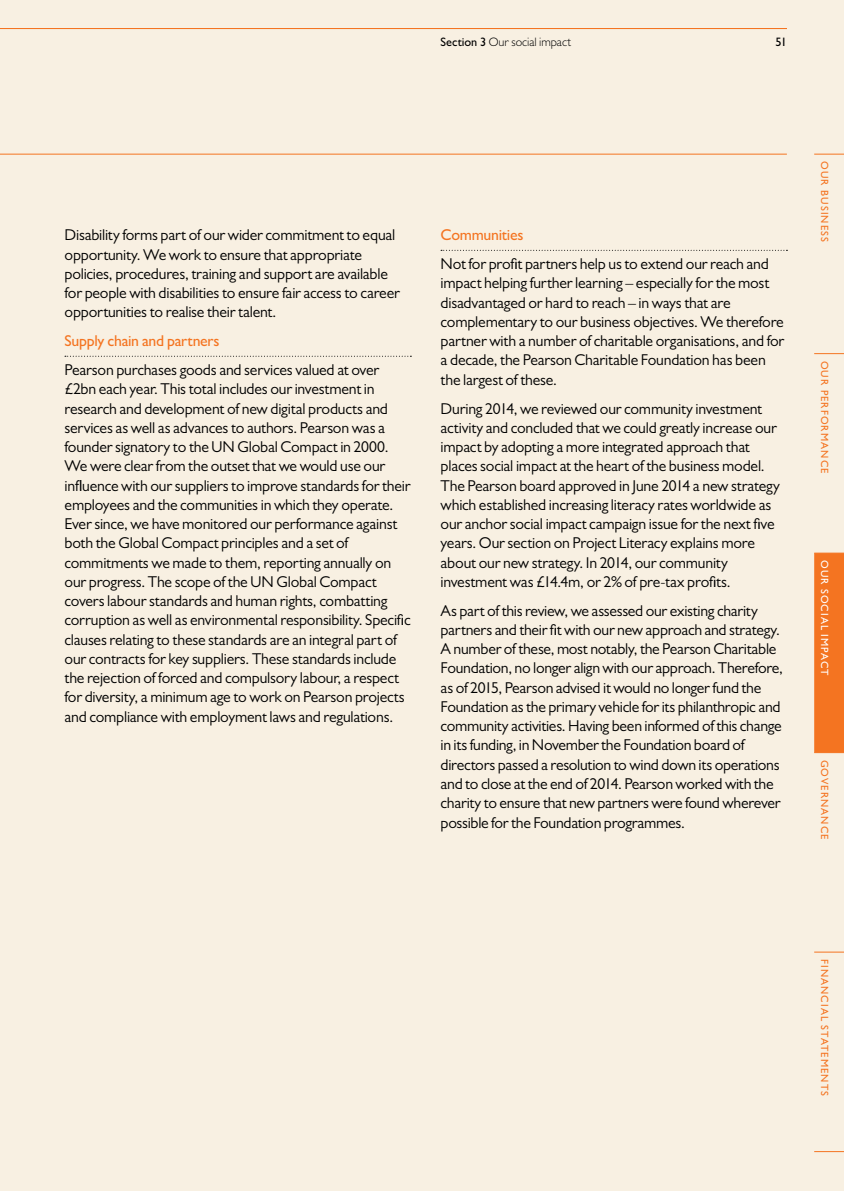
<style>
.page{position:relative;width:844px;height:1191px;background:#fff}
.page>*{position:absolute;margin:0;border:0;box-sizing:border-box;transform-origin:0 0}
.t1{font:15.75px/19.2px "Gill Sans MT Pro";letter-spacing:-.015em;color:#000}
.t2{font:500 15.75px "Gill Sans MT Pro";letter-spacing:-.015em;color:#f47421}
.t3{font:300 12.25px "Gill Sans MT Pro";color:#000}
.t4{font:500 12.25px "Gill Sans MT Pro";color:#000}
.t5{font:500 10.5px "Gill Sans MT Pro";letter-spacing:.1em;color:#f47421}
.t6{font:500 10.5px "Gill Sans MT Pro";letter-spacing:.1em;color:#fff}
.s1{font-weight:500}
</style>
<div class="page">
<div style="left:0;top:0;width:843px;height:1191px;background:#f8f0e2"></div>
<svg style="left:65px;top:356px;width:346px;height:1px"></svg>
<hr style="left:0;top:154px;width:786px;height:1px;background:#f47421">
<svg style="left:441px;top:250px;width:346px;height:1px"></svg>
<svg style="left:814px;top:154px;width:29px;height:1px"></svg>
<svg style="left:814px;top:353px;width:29px;height:1px"></svg>
<svg style="left:814px;top:1151px;width:29px;height:1px"></svg>
<div style="left:814px;top:553px;width:29px;height:200px;background:#f47421"></div>
<svg style="left:814px;top:951px;width:29px;height:1px"></svg>
<hr style="left:0;top:28px;width:786px;height:1px;background:#f47421">
<p class="t3" style="left:440px;top:34px;width:132px"><span class="s1">Section 3</span> Our social impact</p>
<p class="t4" style="left:775px;top:34px;width:13px">51</p>
<p class="t1" style="left:64px;top:225px;width:337px">Disability forms part of our wider commitment to equal opportunity. We work to ensure that appropriate policies, procedures, training and support are available for people with disabilities to ensure fair access to career opportunities to realise their talent.</p>
<p class="t2" style="left:64px;top:331px;width:156px">Supply chain and partners</p>
<p class="t1" style="left:64px;top:360px;width:347px">Pearson purchases goods and services valued at over £2bn each year. This total includes our investment in research and development of new digital products and services as well as advances to authors. Pearson was a founder signatory to the UN Global Compact in 2000.<br>We were clear from the outset that we would use our influence with our suppliers to improve standards for their employees and the communities in which they operate.<br>Ever since, we have monitored our performance against both the Global Compact principles and a set of commitments we made to them, reporting annually on our progress. The scope of the UN Global Compact covers labour standards and human rights, combatting corruption as well as environmental responsibility. Specific clauses relating to these standards are an integral part of our contracts for key suppliers. These standards include the rejection of forced and compulsory labour, a respect for diversity, a minimum age to work on Pearson projects and compliance with employment laws and regulations.</p>
<p class="t2" style="left:440px;top:226px;width:84px">Communities</p>
<p class="t1" style="left:440px;top:254px;width:345px">Not for profit partners help us to extend our reach and impact helping further learning – especially for the most disadvantaged or hard to reach – in ways that are complementary to our business objectives. We therefore partner with a number of charitable organisations, and for a decade, the Pearson Charitable Foundation has been the largest of these.</p>
<p class="t1" style="left:440px;top:398px;width:341px">During 2014, we reviewed our community investment activity and concluded that we could greatly increase our impact by adopting a more integrated approach that places social impact at the heart of the business model.<br>The Pearson board approved in June 2014 a new strategy which established increasing literacy rates worldwide as our anchor social impact campaign issue for the next five years. Our section on Project Literacy explains more about our new strategy. In 2014, our community investment was £14.4m, or 2% of pre-tax profits.</p>
<p class="t1" style="left:440px;top:600px;width:344px">As part of this review, we assessed our existing charity partners and their fit with our new approach and strategy.<br>A number of these, most notably, the Pearson Charitable Foundation, no longer align with our approach. Therefore, as of 2015, Pearson advised it would no longer fund the Foundation as the primary vehicle for its philanthropic and community activities. Having been informed of this change in its funding, in November the Foundation board of directors passed a resolution to wind down its operations and to close at the end of 2014. Pearson worked with the charity to ensure that new partners were found wherever possible for the Foundation programmes.</p>
<p class="t5" style="left:830px;top:161px;width:82px;rotate:90deg">OUR BUSINESS</p>
<p class="t5" style="left:830px;top:361px;width:113px;rotate:90deg">Our perfor man ce</p>
<p class="t6" style="left:830px;top:560px;width:117px;rotate:90deg">Our Social impact</p>
<p class="t5" style="left:830px;top:759px;width:80px;rotate:90deg">GoverNaNce</p>
<p class="t5" style="left:830px;top:959px;width:137px;rotate:90deg">Fin an cial statements</p>
</div>
